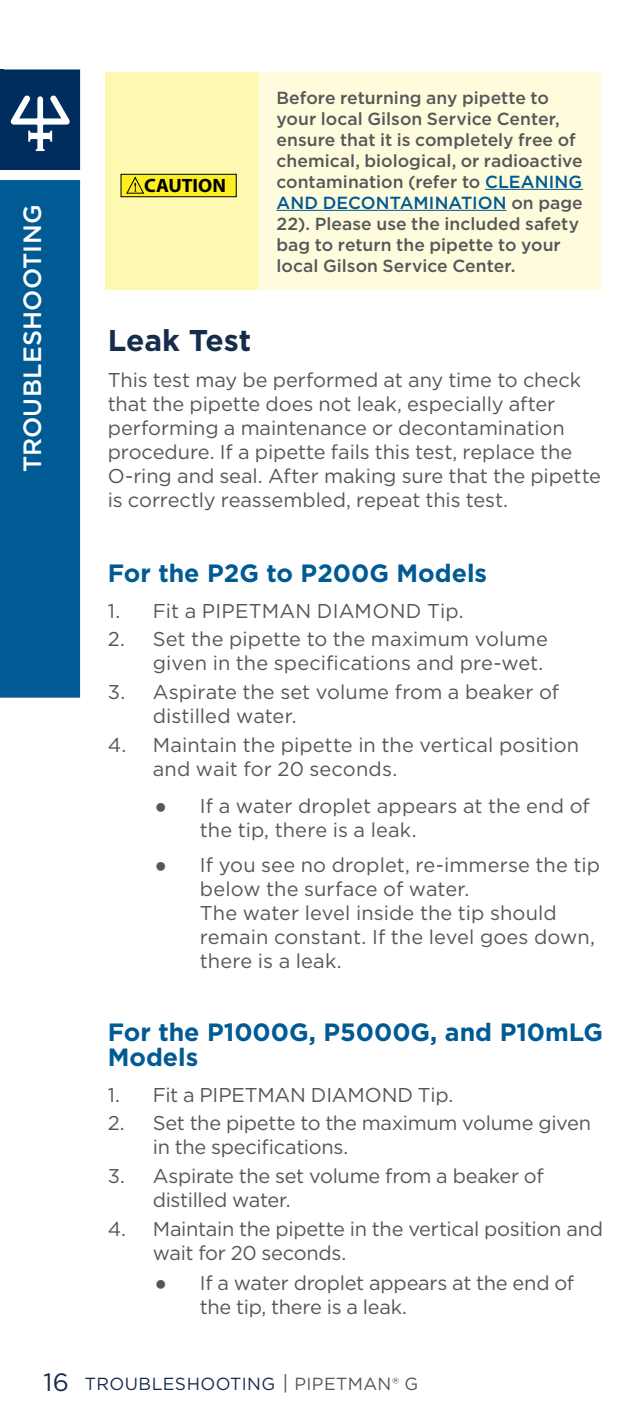
<style>
.page{position:relative;width:638px;height:1418px;background:#fff}
.page>*{position:absolute;margin:0;border:0;box-sizing:border-box;transform-origin:0 0}
.Heading_1_NoTOP{font:700 30px "Gotham";letter-spacing:-.005em;color:#152c4c}
.Sous-titre__bleu{font:700 25px/25px "Gotham";color:#005a93}
.Blue_Tab_Left{font:500 25px "Gotham";color:#fff}
.Page_Number_Left{font:25px "Gotham";color:#152c4c}
.Heading_1_NoTOP-2{font:20px/24px "Gotham";letter-spacing:-.005em;color:#555759}
.t1{font:700 19.25px "Myriad Pro";color:#000}
.Left_Body{font:500 17.5px/21px "Gotham";color:#555759}
.Footer_Left{font:17.5px "Gotham";color:#152c4c}
.Footer_Left-2{font:17.5px "Gotham";letter-spacing:.02em;color:#555759}
.s1{color:#005a93}
.s2{font-family:"Times New Roman"}
.s3{font-size:20px}
</style>
<div class="page">
<svg style="left:0;top:69px;width:80px;height:101px;background:#234974"></svg>
<div style="left:0;top:180px;width:80px;height:517px;background:#005a93"></div>
<div style="left:105px;top:72px;width:153px;height:217px;background:#fef9b1"></div>
<div style="left:258px;top:72px;width:343px;height:217px;background:#fffcde"></div>
<div style="left:121px;top:174px;width:115px;height:23px;background:#fcee21"></div>
<div style="left:121px;top:174px;width:116px;height:23px;border:1px solid #000"></div>
<svg style="left:126px;top:177px;width:18px;height:17px"></svg>
<hr style="left:485px;top:189px;width:98px;height:1px;background:#005a93">
<hr style="left:276px;top:210px;width:230px;height:1px;background:#005a93">
<p class="Blue_Tab_Left" style="left:16px;top:472px;width:266px;rotate:-90deg">troubleshooting</p>
<p class="t1" style="left:144px;top:173px;width:83px">CAUTION</p>
<p class="Left_Body" style="left:276px;top:87px;width:308px">Before returning any pipette to your local Gilson Service Center, ensure that it is completely free of chemical, biological, or radioactive contamination (refer to <span class="s1">CLEANING AND DECONTAMINATION</span> on page 22). Please use the included safety bag to return the pipette to your local Gilson Service Center.</p>
<p class="Heading_1_NoTOP" style="left:108px;top:320px;width:145px">Leak Test</p>
<p class="Heading_1_NoTOP-2" style="left:108px;top:367px;width:495px">This test may be performed at any time to check that the pipette does not leak, especially after performing a maintenance or decontamination procedure. If a pipette fails this test, replace the O-ring and seal. After making sure that the pipette is correctly reassembled, repeat this test.</p>
<p class="Sous-titre__bleu" style="left:108px;top:560px;width:381px">For the P2G to P200G Models</p>
<p class="Heading_1_NoTOP-2" style="left:108px;top:598px;width:357px">1. Fit a PIPETMAN DIAMOND Tip.</p>
<p class="Heading_1_NoTOP-2" style="left:108px;top:626px;width:442px;text-align:right">2. Set the pipette to the maximum volume given in the specifications and pre-wet.</p>
<p class="Heading_1_NoTOP-2" style="left:153px;top:679px;width:408px;text-indent:-45px">3. Aspirate the set volume from a beaker of distilled water.</p>
<p class="Heading_1_NoTOP-2" style="left:153px;top:733px;width:428px;text-indent:-45px">4. Maintain the pipette in the vertical position and wait for 20 seconds.</p>
<p class="Heading_1_NoTOP-2" style="left:200px;top:793px;width:391px;text-indent:-45px"><span class="s2">●</span> If a water droplet appears at the end of the tip, there is a leak.</p>
<p class="Heading_1_NoTOP-2" style="left:200px;top:852px;width:401px;text-indent:-45px"><span class="s2">●</span> If you see no droplet, re-immerse the tip below the surface of water.<br>The water level inside the tip should remain constant. If the level goes down, there is a leak.</p>
<p class="Sous-titre__bleu" style="left:108px;top:1019px;width:497px">For the P1000G, P5000G, and P10mLG<br>Models</p>
<p class="Heading_1_NoTOP-2" style="left:108px;top:1082px;width:347px">1. Fit a PIPETMAN DIAMOND Tip.</p>
<p class="Heading_1_NoTOP-2" style="left:153px;top:1110px;width:440px;text-indent:-45px">2. Set the pipette to the maximum volume given in the specifications.</p>
<p class="Heading_1_NoTOP-2" style="left:153px;top:1163px;width:392px;text-indent:-45px">3. Aspirate the set volume from a beaker of distilled water.</p>
<p class="Heading_1_NoTOP-2" style="left:153px;top:1216px;width:452px;text-indent:-45px">4. Maintain the pipette in the vertical position and wait for 20 seconds.</p>
<p class="Heading_1_NoTOP-2" style="left:200px;top:1270px;width:376px;text-indent:-45px"><span class="s2">●</span> If a water droplet appears at the end of the tip, there is a leak.</p>
<p class="Page_Number_Left" style="left:44px;top:1366px;width:27px">16</p>
<p class="Footer_Left" style="left:85px;top:1372px;width:14px">troubleshooting</p>
<p class="Footer_Left-2" style="left:282px;top:1372px;width:137px"><span class="s3">|</span> PIPETMAN® G</p>
</div>
